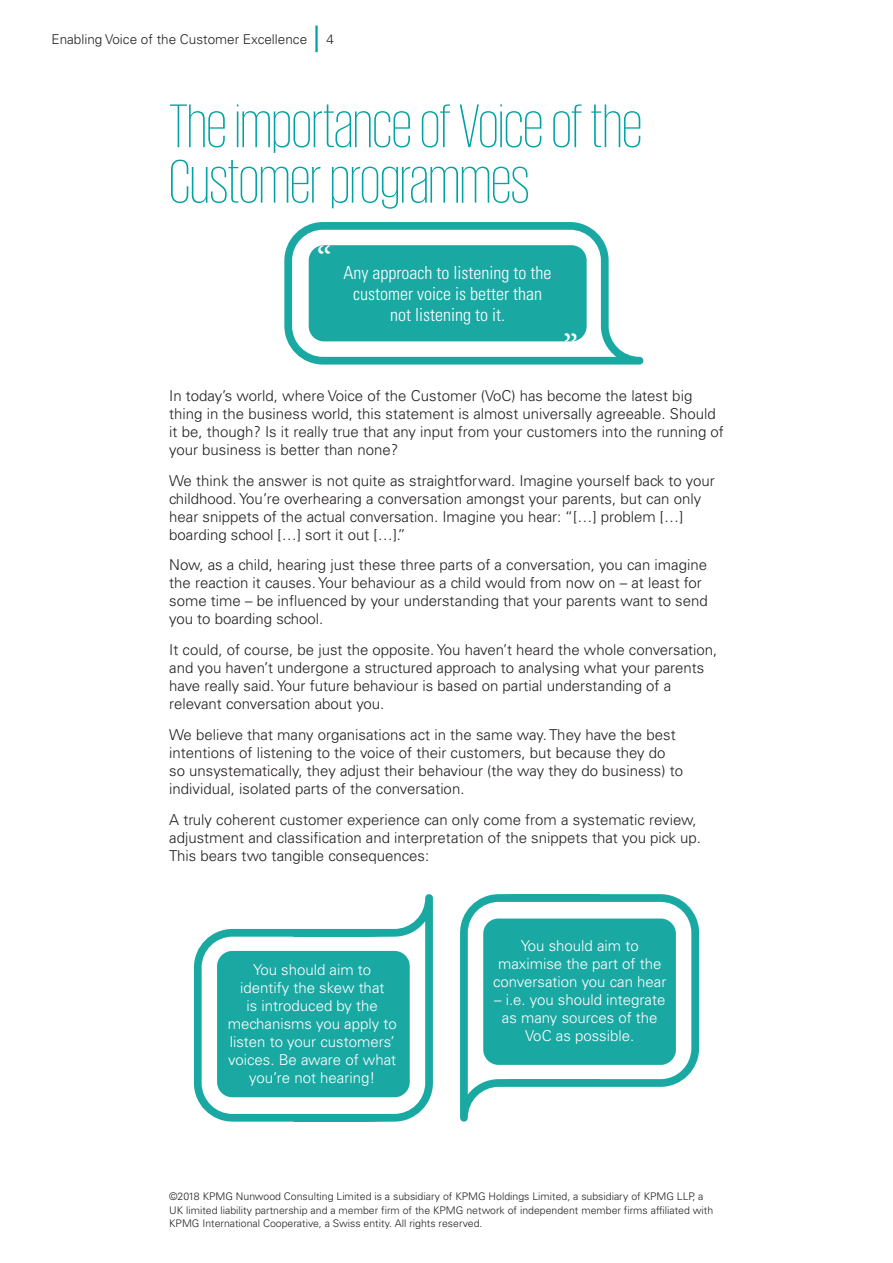
<style>
.page{position:relative;width:893px;height:1263px;background:#fff}
.page>*{position:absolute;margin:0;border:0;box-sizing:border-box;transform-origin:0 0}
.t1{font:200 63px/55.5px "KPMG";color:#00a3a1}
.t2{font:37.5px "Minion Pro";color:#fff}
.t3{font:300 condensed 18px/21px "Univers LT Std";color:#fff;text-align:center}
.t4{font:300 15px/18px "Univers LT Std";color:#231f20}
.t5{font:300 15px/18px "Univers LT Std";color:#fff;text-align:center}
.t6{font:300 13.5px "Univers LT Std";color:#231f20}
.t7{font:300 10.5px/13.5px "Univers LT Std";color:#231f20}
</style>
<div class="page">
<hr style="left:315px;top:26px;width:3px;height:26px;background:#00a3a1">
<svg style="left:284px;top:222px;width:359px;height:143px"></svg>
<div style="left:309px;top:245px;width:278px;height:96px;background:#1aa8a3;border-radius:15px"></div>
<svg style="left:460px;top:894px;width:239px;height:227px"></svg>
<div style="left:483px;top:918px;width:193px;height:147px;background:#1aa8a3;border-radius:15px"></div>
<svg style="left:194px;top:894px;width:239px;height:227px"></svg>
<div style="left:217px;top:951px;width:193px;height:146px;background:#1aa8a3;border-radius:15px"></div>
<p class="t6" style="left:51px;top:31px;width:257px">Enabling Voice of the Customer Excellence</p>
<p class="t6" style="left:326px;top:31px;width:9px">4</p>
<h1 class="t1" style="left:169px;top:97px;width:474px">The importance of Voice of the<br>Customer programmes</h1>
<h2 class="t2" style="left:317px;top:235px;width:16px">“</h2>
<p class="t3" style="left:344px;top:262px;width:209px">Any approach to listening to the customer voice is better than not listening to it.</p>
<h2 class="t2" style="left:578px;top:352px;width:16px;rotate:-180deg">“</h2>
<p class="t4" style="left:169px;top:387px;width:556px">In today’s world, where Voice of the Customer (VoC) has become the latest big thing in the business world, this statement is almost universally agreeable. Should it be, though? Is it really true that any input from your customers into the running of your business is better than none?</p>
<p class="t4" style="left:169px;top:471px;width:547px">We think the answer is not quite as straightforward. Imagine yourself back to your childhood. You’re overhearing a conversation amongst your parents, but can only hear snippets of the actual conversation. Imagine you hear: “[…] problem […] boarding school […] sort it out […].”</p>
<p class="t4" style="left:169px;top:556px;width:540px">Now, as a child, hearing just these three parts of a conversation, you can imagine the reaction it causes. Your behaviour as a child would from now on – at least for some time – be influenced by your understanding that your parents want to send you to boarding school.</p>
<p class="t4" style="left:169px;top:641px;width:550px">It could, of course, be just the opposite. You haven’t heard the whole conversation, and you haven’t undergone a structured approach to analysing what your parents have really said. Your future behaviour is based on partial understanding of a relevant conversation about you.</p>
<p class="t4" style="left:169px;top:726px;width:515px">We believe that many organisations act in the same way. They have the best intentions of listening to the voice of their customers, but because they do so unsystematically, they adjust their behaviour (the way they do business) to individual, isolated parts of the conversation.</p>
<p class="t4" style="left:169px;top:810px;width:533px">A truly coherent customer experience can only come from a systematic review, adjustment and classification and interpretation of the snippets that you pick up.<br>This bears two tangible consequences:</p>
<p class="t5" style="left:228px;top:961px;width:171px">You should aim to identify the skew that<br>is introduced by the mechanisms you apply to listen to your customers’ voices. Be aware of what you’re not hearing!</p>
<p class="t5" style="left:493px;top:937px;width:175px">You should aim to maximise the part of the conversation you can hear</p>
<p class="t5" style="left:494px;top:991px;width:173px">– i.e. you should integrate as many sources of the<br>VoC as possible.</p>
<p class="t7" style="left:169px;top:1190px;width:546px">©2018 KPMG Nunwood Consulting Limited is a subsidiary of KPMG Holdings Limited, a subsidiary of KPMG LLP, a<br>UK limited liability partnership and a member firm of the KPMG network of independent member firms affiliated with<br>KPMG International Cooperative, a Swiss entity. All rights reserved.</p>
</div>
